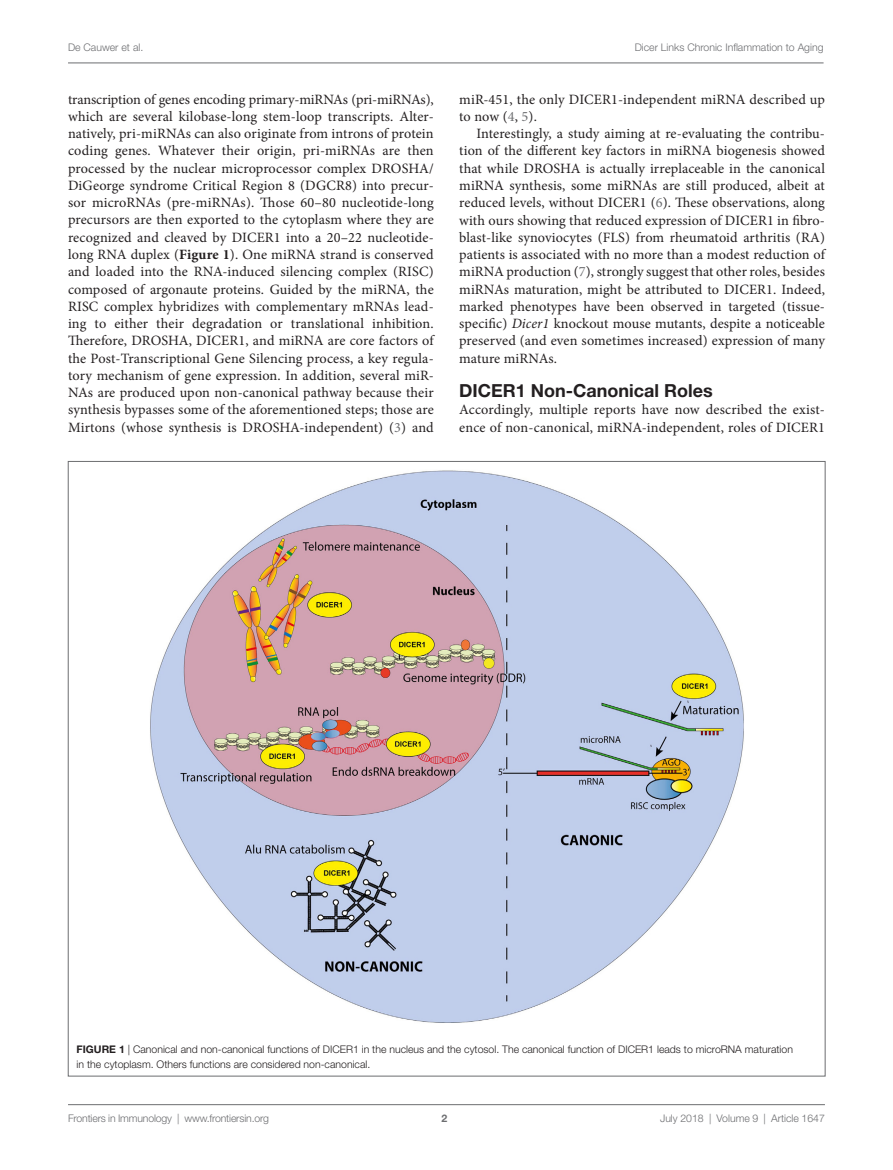
<style>
.page{position:relative;width:893px;height:1170px;background:#fff}
.page>*{position:absolute;margin:0;border:0;box-sizing:border-box;transform-origin:0 0}
.t1{font:700 18px "Helvetica Neue LT Std";color:#231f20}
.t2{font:14.25px/17.2px "Minion Pro";letter-spacing:.01em;color:#231f20;text-align:justify}
.t3{font:300 10.5px/14.2px "Helvetica Neue LT Std";color:#231f20}
.t4{font:300 10.5px "Helvetica Neue LT Std";color:#6c6d70}
.t5{font:700 10.5px "Helvetica Neue LT Std";color:#6c6d70}
.s1{font-weight:700}
.s2{color:#6c6d70}
.s3{font-style:italic}
</style>
<div class="page">
<img style="left:150px;top:470px;width:594px;height:553px">
<hr style="left:68px;top:63px;width:756px;height:1px;background:#6c6d70">
<hr style="left:68px;top:1104px;width:757px;height:1px;background:#6c6d70">
<p class="t4" style="left:68px;top:41px;width:77px">De Cauwer et al.</p>
<p class="t4" style="left:635px;top:41px;width:190px">Dicer Links Chronic Inflammation to Aging</p>
<p class="t2" style="left:68px;top:90px;width:367px">transcription of genes encoding primary-miRNAs (pri-miRNAs), which are several kilobase-long stem-loop transcripts. Alter&shy;natively, pri-miRNAs can also originate from introns of protein coding genes. Whatever their origin, pri-miRNAs are then processed by the nuclear microprocessor complex DROSHA/ DiGeorge syndrome Critical Region 8 (DGCR8) into precur&shy;sor microRNAs (pre-miRNAs). Those 60–80 nucleotide-long precursors are then exported to the cytoplasm where they are recognized and cleaved by DICER1 into a 20–22 nucleotide&shy;long RNA duplex (<span class="s1">Figure 1</span>). One miRNA strand is conserved and loaded into the RNA-induced silencing complex (RISC) composed of argonaute proteins. Guided by the miRNA, the RISC complex hybridizes with complementary mRNAs lead&shy;ing to either their degradation or translational inhibition.<br>Therefore, DROSHA, DICER1, and miRNA are core factors of the Post-Transcriptional Gene Silencing process, a key regula&shy;tory mechanism of gene expression. In addition, several miR-NAs are produced upon non-canonical pathway because their synthesis bypasses some of the aforementioned steps; those are Mirtons (whose synthesis is DROSHA-independent) (<span class="s2">3</span>) and</p>
<p class="t2" style="left:459px;top:91px;width:367px">miR-451, the only DICER1-independent miRNA described up to now (<span class="s2">4</span>, <span class="s2">5</span>).</p>
<p class="t2" style="left:459px;top:125px;width:367px;text-indent:17px">Interestingly, a study aiming at re-evaluating the contribu&shy;tion of the different key factors in miRNA biogenesis showed that while DROSHA is actually irreplaceable in the canonical miRNA synthesis, some miRNAs are still produced, albeit at reduced levels, without DICER1 (<span class="s2">6</span>). These observations, along with ours showing that reduced expression of DICER1 in fibro&shy;blast-like synoviocytes (FLS) from rheumatoid arthritis (RA) patients is associated with no more than a modest reduction of miRNA production (<span class="s2">7</span>), strongly suggest that other roles, besides miRNAs maturation, might be attributed to DICER1. Indeed, marked phenotypes have been observed in targeted (tissue&shy;specific) <span class="s3">Dicer1</span> knockout mouse mutants, despite a noticeable preserved (and even sometimes increased) expression of many mature miRNAs.</p>
<p class="t1" style="left:459px;top:379px;width:255px">DICER1 Non-Canonical Roles</p>
<p class="t2" style="left:459px;top:401px;width:367px">Accordingly, multiple reports have now described the exist&shy;ence of non-canonical, miRNA-independent, roles of DICER1</p>
<p class="t3" style="left:77px;top:1042px;width:718px"><span class="s1">Figure 1</span> | Canonical and non-canonical functions of DICER1 in the nucleus and the cytosol. The canonical function of DICER1 leads to microRNA maturation in the cytoplasm. Others functions are considered non-canonical.</p>
<p class="t4" style="left:68px;top:1111px;width:203px">Frontiers in Immunology | www.frontiersin.org</p>
<p class="t4" style="left:660px;top:1111px;width:166px">July 2018 | Volume 9 | Article 1647</p>
<p class="t5" style="left:441px;top:1111px;width:7px">2</p>
</div>
